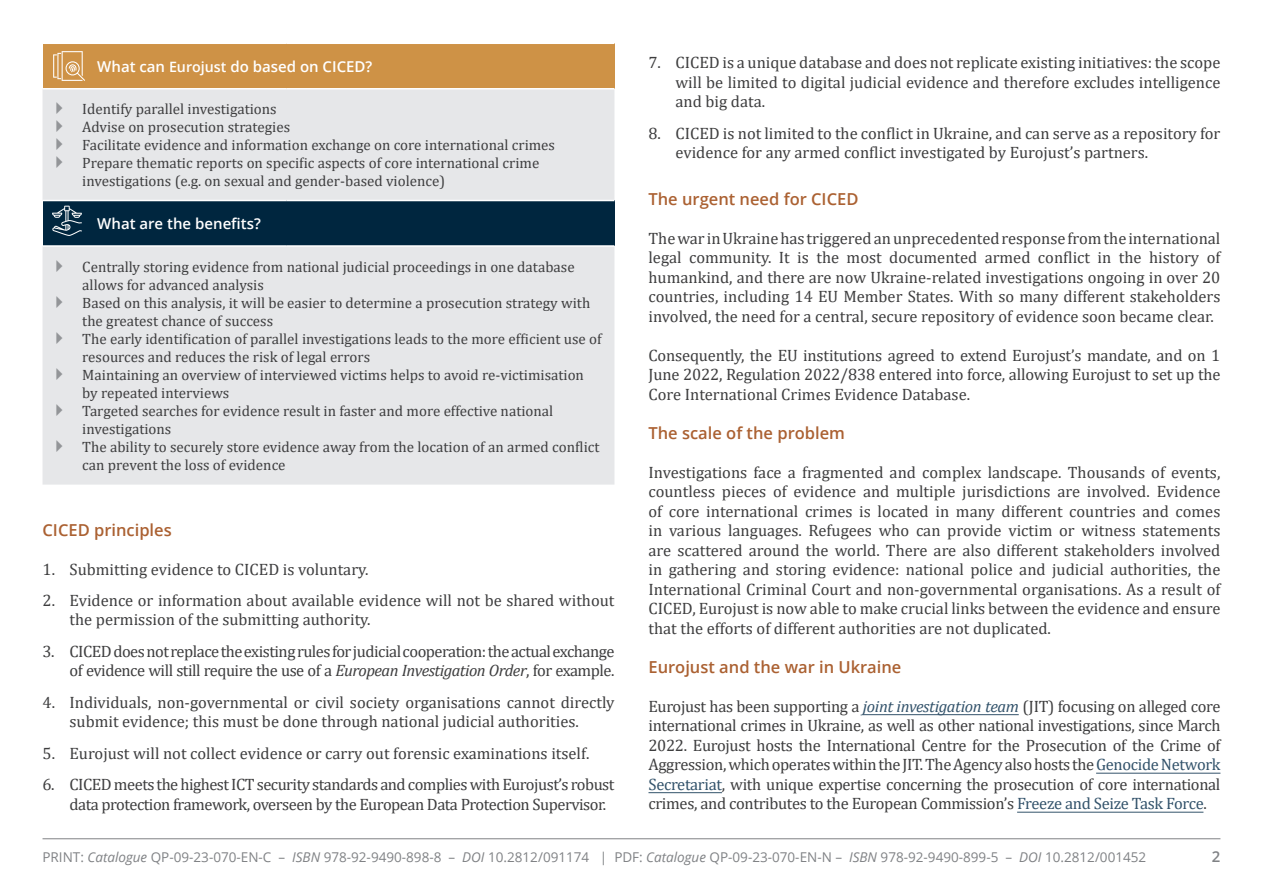
<style>
.page{position:relative;width:1263px;height:893px;background:#fff}
.page>*{position:absolute;margin:0;border:0;box-sizing:border-box;transform-origin:0 0}
.t1{font:16.5px/19.5px "Cambria";color:#3e3e3f;text-align:justify}
.t2{font:16.5px/19.5px "Cambria";letter-spacing:-.03em;color:#3e3e3f;text-align:right}
.t3{font:600 16.5px "Open Sans";color:#ab6132}
.t4{font:15px/18px "Cambria";color:#3e3e3f}
.t5{font:600 15px "Open Sans";color:#fff}
.t6{font:600 15px "Open Sans";color:#808285}
.t7{font:13.5px "Open Sans";color:#808285}
.s1{font-size:14.25px}
.s2{font-style:italic}
.s3{font-style:italic;color:#33536b}
.s4{color:#33536b}
</style>
<div class="page">
<hr style="left:43px;top:838px;width:1177px;height:1px;background:#808285">
<div style="left:43px;top:43px;width:571px;height:46px;background:#ce9246"></div>
<div style="left:43px;top:90px;width:571px;height:395px;background:#e6e7e9"></div>
<div style="left:43px;top:200px;width:571px;height:46px;background:#00263f"></div>
<hr style="left:43px;top:43px;width:244px;height:1px;background:#fff">
<hr style="left:287px;top:43px;width:327px;height:1px;background:#fff">
<hr style="left:43px;top:88px;width:244px;height:2px;background:#fff">
<hr style="left:287px;top:88px;width:327px;height:2px;background:#fff">
<hr style="left:43px;top:200px;width:244px;height:1px;background:#fff">
<hr style="left:287px;top:200px;width:327px;height:1px;background:#fff">
<hr style="left:43px;top:245px;width:244px;height:2px;background:#fff">
<hr style="left:287px;top:245px;width:327px;height:2px;background:#fff">
<svg style="left:52px;top:206px;width:30px;height:30px"></svg>
<hr style="left:863px;top:714px;width:156px;height:1px;background:#33536b">
<hr style="left:1096px;top:773px;width:124px;height:1px;background:#33536b">
<hr style="left:648px;top:792px;width:74px;height:1px;background:#33536b">
<hr style="left:1017px;top:812px;width:186px;height:1px;background:#33536b">
<svg style="left:53px;top:51px;width:32px;height:30px"></svg>
<svg style="left:57px;top:102px;width:6px;height:12px"></svg>
<svg style="left:57px;top:120px;width:6px;height:12px"></svg>
<svg style="left:57px;top:138px;width:6px;height:12px"></svg>
<svg style="left:57px;top:156px;width:6px;height:12px"></svg>
<svg style="left:57px;top:260px;width:6px;height:12px"></svg>
<svg style="left:57px;top:296px;width:6px;height:12px"></svg>
<svg style="left:57px;top:332px;width:6px;height:12px"></svg>
<svg style="left:57px;top:368px;width:6px;height:12px"></svg>
<svg style="left:57px;top:404px;width:6px;height:12px"></svg>
<svg style="left:57px;top:440px;width:6px;height:12px"></svg>
<p class="t5" style="left:97px;top:56px;width:277px">What can <span class="s1">Eurojust</span> do based on CICED?</p>
<p class="t4" style="left:82px;top:100px;width:196px">Identify parallel investigations</p>
<p class="t4" style="left:82px;top:118px;width:209px">Advise on prosecution strategies</p>
<p class="t4" style="left:82px;top:136px;width:474px">Facilitate evidence and information exchange on core international crimes</p>
<p class="t4" style="left:82px;top:154px;width:459px">Prepare thematic reports on specific aspects of core international crime investigations (e.g. on sexual and gender-based violence)</p>
<p class="t5" style="left:97px;top:213px;width:165px">What are the benefits?</p>
<p class="t4" style="left:82px;top:258px;width:494px">Centrally storing evidence from national judicial proceedings in one database allows for advanced analysis</p>
<p class="t4" style="left:82px;top:294px;width:509px">Based on this analysis, it will be easier to determine a prosecution strategy with the greatest chance of success</p>
<p class="t4" style="left:82px;top:330px;width:521px">The early identification of parallel investigations leads to the more efficient use of resources and reduces the risk of legal errors</p>
<p class="t4" style="left:82px;top:366px;width:503px">Maintaining an overview of interviewed victims helps to avoid re-victimisation by repeated interviews</p>
<p class="t4" style="left:82px;top:402px;width:472px">Targeted searches for evidence result in faster and more effective national investigations</p>
<p class="t4" style="left:82px;top:438px;width:519px">The ability to securely store evidence away from the location of an armed conflict can prevent the loss of evidence</p>
<p class="t3" style="left:43px;top:518px;width:131px">CICED principles</p>
<p class="t1" style="left:43px;top:559px;width:327px">1. Submitting evidence to CICED is voluntary.</p>
<p class="t1" style="left:70px;top:590px;width:546px;text-indent:-27px">2. Evidence or information about available evidence will not be shared without the permission of the submitting authority.</p>
<p class="t2" style="left:43px;top:641px;width:573px">3. CICED does not replace the existing rules for judicial cooperation: the actual exchange of evidence will still require the use of a <span class="s2">European Investigation Order</span>, for example.</p>
<p class="t1" style="left:43px;top:692px;width:573px;text-align:center">4. Individuals, non-governmental or civil society organisations cannot directly submit evidence; this must be done through national judicial authorities.</p>
<p class="t1" style="left:43px;top:743px;width:548px">5. Eurojust will not collect evidence or carry out forensic examinations itself.</p>
<p class="t2" style="left:70px;top:775px;width:546px;text-align:left;text-indent:-27px">6. CICED meets the highest ICT security standards and complies with Eurojust’s robust data protection framework, overseen by the European Data Protection Supervisor.</p>
<p class="t1" style="left:675px;top:53px;width:546px;text-indent:-27px">7. CICED is a unique database and does not replicate existing initiatives: the scope will be limited to digital judicial evidence and therefore excludes intelligence and big data.</p>
<p class="t1" style="left:675px;top:123px;width:546px;text-indent:-27px">8. CICED is not limited to the conflict in Ukraine, and can serve as a repository for evidence for any armed conflict investigated by Eurojust’s partners.</p>
<p class="t3" style="left:648px;top:187px;width:211px">The urgent need for CICED</p>
<p class="t1" style="left:648px;top:228px;width:573px">The war in Ukraine has triggered an unprecedented response from the international legal community. It is the most documented armed conflict in the history of humankind, and there are now Ukraine-related investigations ongoing in over 20 countries, including 14 EU Member States. With so many different stakeholders involved, the need for a central, secure repository of evidence soon became clear.</p>
<p class="t1" style="left:648px;top:345px;width:573px">Consequently, the EU institutions agreed to extend Eurojust’s mandate, and on 1<br>June 2022, Regulation 2022/838 entered into force, allowing Eurojust to set up the Core International Crimes Evidence Database.</p>
<p class="t3" style="left:648px;top:421px;width:198px">The scale of the problem</p>
<p class="t1" style="left:648px;top:462px;width:573px">Investigations face a fragmented and complex landscape. Thousands of events, countless pieces of evidence and multiple jurisdictions are involved. Evidence of core international crimes is located in many different countries and comes in various languages. Refugees who can provide victim or witness statements are scattered around the world. There are also different stakeholders involved in gathering and storing evidence: national police and judicial authorities, the International Criminal Court and non-governmental organisations. As a result of CICED, Eurojust is now able to make crucial links between the evidence and ensure that the efforts of different authorities are not duplicated.</p>
<p class="t3" style="left:648px;top:655px;width:254px">Eurojust and the war in Ukraine</p>
<p class="t1" style="left:648px;top:696px;width:573px">Eurojust has been supporting a <span class="s3">joint investigation team</span> (JIT) focusing on alleged core international crimes in Ukraine, as well as other national investigations, since March 2022. Eurojust hosts the International Centre for the Prosecution of the Crime of Aggression, which operates within the JIT. The Agency also hosts the <span class="s4">Genocide Network Secretariat</span>, with unique expertise concerning the prosecution of core international crimes, and contributes to the European Commission’s <span class="s4">Freeze and Seize Task Force</span>.</p>
<p class="t7" style="left:43px;top:848px;width:1105px">PRINT: <span class="s2">Catalogue</span> QP-09-23-070-EN-C – <span class="s2">ISBN</span> 978-92-9490-898-8 – <span class="s2">DOI</span> 10.2812/091174 | PDF: <span class="s2">Catalogue</span> QP-09-23-070-EN-N – <span class="s2">ISBN</span> 978-92-9490-899-5 – <span class="s2">DOI</span> 10.2812/001452</p>
<p class="t6" style="left:1212px;top:846px;width:10px">2</p>
</div>
